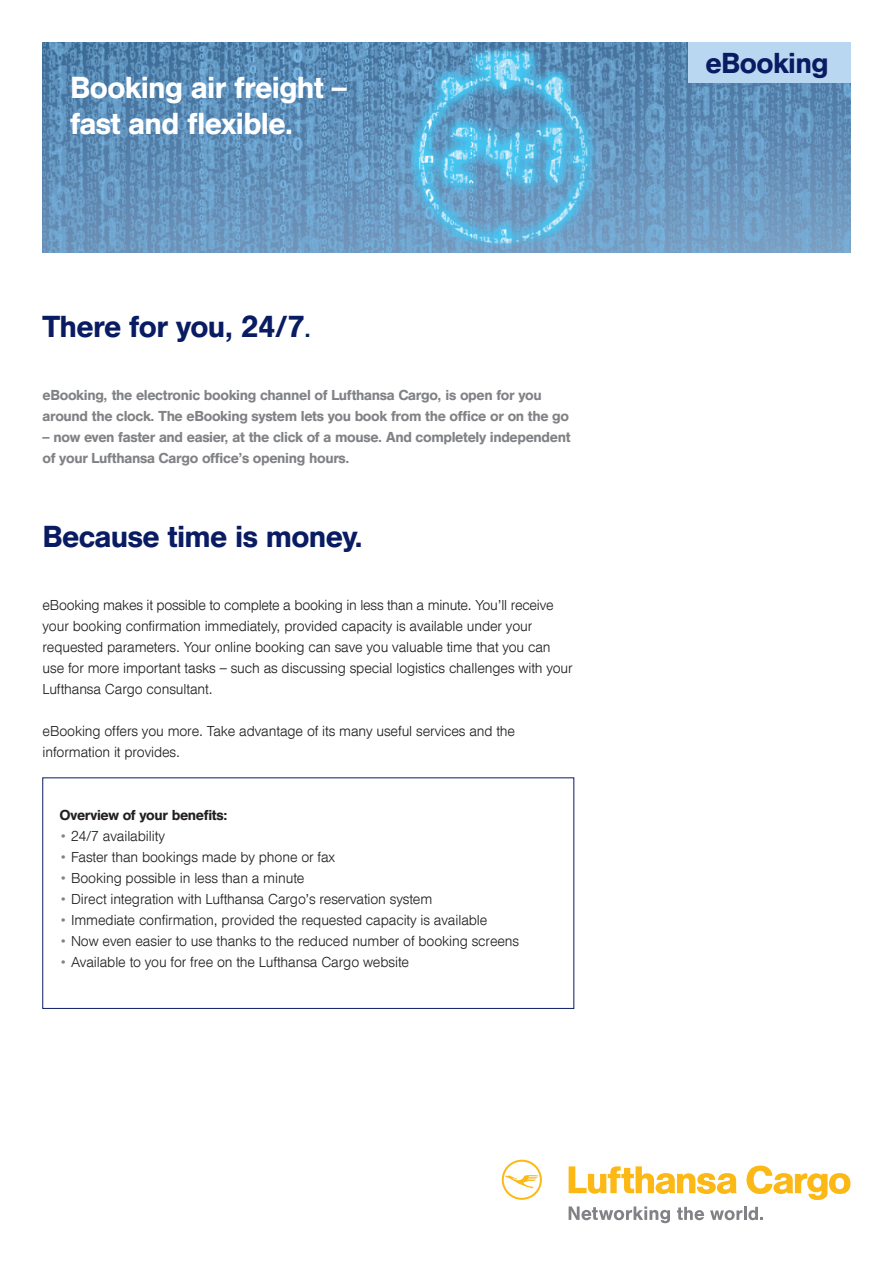
<style>
.page{position:relative;width:893px;height:1263px;background:#fff}
.page>*{position:absolute;margin:0;border:0;box-sizing:border-box;transform-origin:0 0}
.t1{font:500 30px "Helvetica DLH";color:#091b63}
.t2{font:500 30px/36px "Helvetica DLH";color:#fff}
.t3{font:500 28.5px "Helvetica DLH";color:#091b63}
.t4{font:300 14.25px/21px "Helvetica DLH";color:#231f20}
.t5{font:500 14.25px/21px "Helvetica DLH";color:#808285}
.t6{font:500 14.25px "Helvetica DLH";color:#231f20}
.s1{font-size:22.5px}
.s2{color:#808285}
</style>
<div class="page">
<img style="left:43px;top:43px;width:807px;height:210px">
<svg style="left:502px;top:1160px;width:40px;height:40px"></svg>
<svg style="left:569px;top:1166px;width:168px;height:28px"></svg>
<svg style="left:746px;top:1165px;width:104px;height:35px"></svg>
<svg style="left:569px;top:1206px;width:101px;height:17px"></svg>
<svg style="left:677px;top:1207px;width:27px;height:13px"></svg>
<svg style="left:710px;top:1207px;width:53px;height:13px"></svg>
<div style="left:43px;top:778px;width:531px;height:231px;border:1px solid #091b63"></div>
<div style="left:688px;top:43px;width:162px;height:40px;background:#b9d7f0"></div>
<h1 class="t2" style="left:70px;top:70px;width:278px">Booking air freight – fast and flexible.</h1>
<h1 class="t1" style="left:43px;top:308px;width:270px">There for you, 24/7<span class="s1">.</span></h1>
<p class="t5" style="left:43px;top:384px;width:528px">eBooking, the electronic booking channel of Lufthansa Cargo, is open for you around the clock. The eBooking system lets you book from the office or on the go</p>
<p class="t5" style="left:43px;top:426px;width:529px">– now even faster and easier, at the click of a mouse. And completely independent of your Lufthansa Cargo office’s opening hours.</p>
<h1 class="t1" style="left:43px;top:518px;width:322px">Because time is money.</h1>
<p class="t4" style="left:43px;top:594px;width:532px">eBooking makes it possible to complete a booking in less than a minute. You’ll receive your booking confirmation immediately, provided capacity is available under your requested parameters. Your online booking can save you valuable time that you can use for more important tasks – such as discussing special logistics challenges with your Lufthansa Cargo consultant.</p>
<p class="t4" style="left:43px;top:720px;width:474px">eBooking offers you more. Take advantage of its many useful services and the information it provides.</p>
<p class="t6" style="left:60px;top:806px;width:169px">Overview of your benefits:</p>
<p class="t4" style="left:60px;top:825px;width:107px"><span class="s2">•</span> 24/7 availability</p>
<p class="t4" style="left:60px;top:846px;width:277px"><span class="s2">•</span> Faster than bookings made by phone or fax</p>
<p class="t4" style="left:60px;top:867px;width:246px"><span class="s2">•</span> Booking possible in less than a minute</p>
<p class="t4" style="left:60px;top:888px;width:374px"><span class="s2">•</span> Direct integration with Lufthansa Cargo’s reservation system</p>
<p class="t4" style="left:60px;top:909px;width:429px"><span class="s2">•</span> Immediate confirmation, provided the requested capacity is available</p>
<p class="t4" style="left:60px;top:930px;width:461px"><span class="s2">•</span> Now even easier to use thanks to the reduced number of booking screens</p>
<p class="t4" style="left:60px;top:951px;width:351px"><span class="s2">•</span> Available to you for free on the Lufthansa Cargo website</p>
<h2 class="t3" style="left:705px;top:46px;width:124px">eBooking</h2>
</div>
